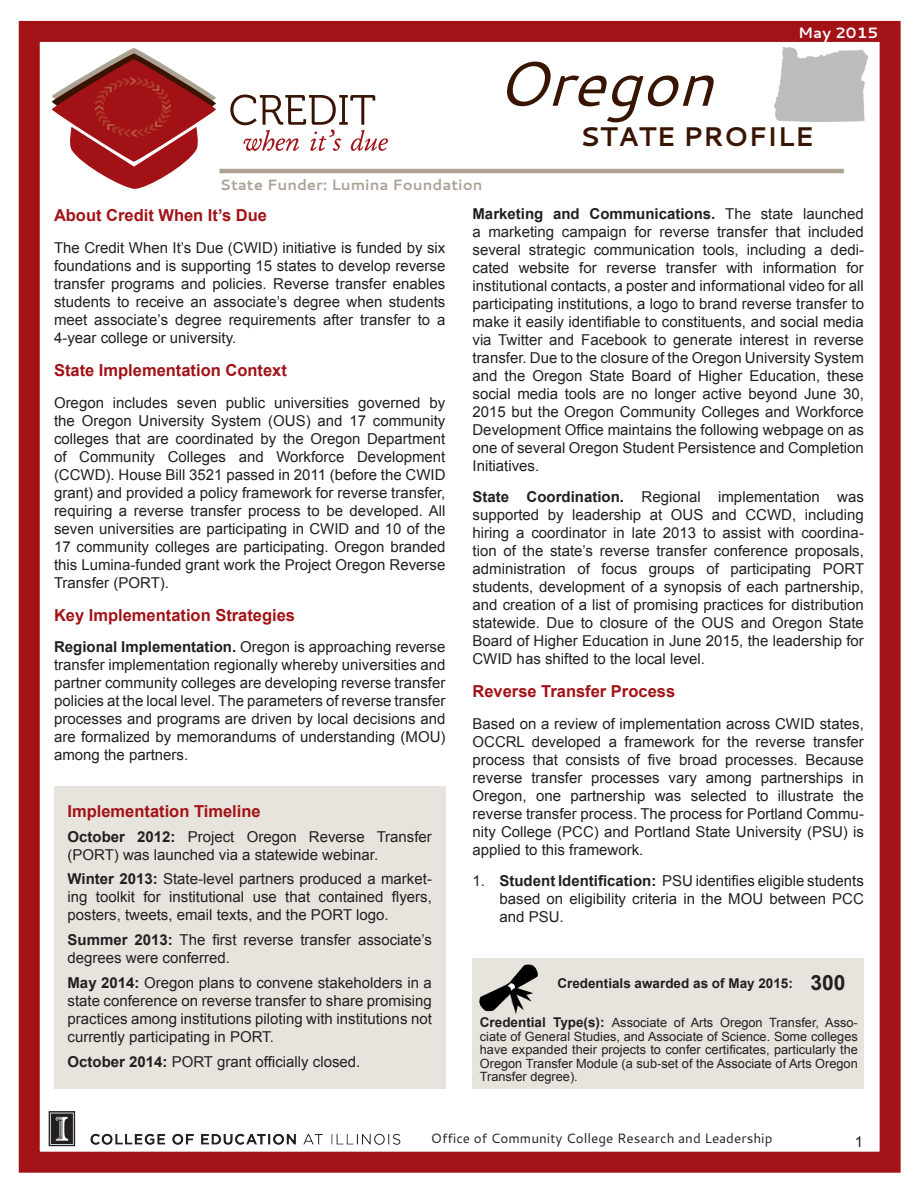
<style>
.page{position:relative;width:918px;height:1188px;background:#fff}
.page>*{position:absolute;margin:0;border:0;box-sizing:border-box;transform-origin:0 0}
.t1{font:italic 63px "Cantarell";color:#381402}
.t2{font:700 27px "Cantarell";color:#381402}
.t3{font:700 21px "Arial";color:#231f20}
.t4{font:700 16.5px "Arial";color:#a21216}
.t5{font:15px/18px "Arial";color:#231f20;text-align:justify}
.t6{font:700 15px "Cantarell";color:#aca395}
.t7{font:700 15px "Cantarell";color:#fff}
.t8{font:13.5px "Cantarell";color:#231f20}
.t9{font:700 13.5px "Arial";color:#231f20}
.t10{font:12.75px/13.5px "Arial";color:#231f20;text-align:justify}
.s1{font-weight:700}
.s2{font-weight:700;font-size:13.5px}
</style>
<div class="page">
<svg style="left:52px;top:48px;width:164px;height:141px"></svg>
<svg style="left:230px;top:95px;width:158px;height:56px"></svg>
<div style="left:19px;top:21px;width:882px;height:1152px;border:21px solid #a21216"></div>
<hr style="left:220px;top:169px;width:624px;height:4px;background:#aca395">
<div style="left:54px;top:786px;width:392px;height:303px;background:#e7e3dd"></div>
<img style="left:48px;top:1111px;width:353px;height:36px">
<img style="left:774px;top:47px;width:94px;height:74px">
<div style="left:472px;top:958px;width:392px;height:131px;background:#e7e3dd"></div>
<img style="left:479px;top:964px;width:59px;height:50px">
<p class="t1" style="left:495px;top:40px;width:219px">Oregon</p>
<p class="t7" style="left:798px;top:22px;width:81px">May 2015</p>
<p class="t6" style="left:220px;top:174px;width:264px">State Funder: Lumina Foundation</p>
<p class="t2" style="left:580px;top:118px;width:235px">STATE PROFILE</p>
<p class="t4" style="left:54px;top:204px;width:214px">About Credit When It’s Due</p>
<p class="t5" style="left:54px;top:239px;width:393px">The Credit When It’s Due (CWID) initiative is funded by six foundations and is supporting 15 states to develop reverse transfer programs and policies. Reverse transfer enables students to receive an associate’s degree when students meet associate’s degree requirements after transfer to a 4-year college or university.</p>
<p class="t4" style="left:54px;top:359px;width:234px">State Implementation Context</p>
<p class="t5" style="left:54px;top:393px;width:393px">Oregon includes seven public universities governed by the Oregon University System (OUS) and 17 community colleges that are coordinated by the Oregon Department of Community Colleges and Workforce Development (CCWD). House Bill 3521 passed in 2011 (before the CWID grant) and provided a policy framework for reverse transfer, requiring a reverse transfer process to be developed. All seven universities are participating in CWID and 10 of the 17 community colleges are participating. Oregon branded this Lumina-funded grant work the Project Oregon Reverse Transfer (PORT).</p>
<p class="t4" style="left:54px;top:604px;width:243px">Key Implementation Strategies</p>
<p class="t5" style="left:54px;top:638px;width:393px"><span class="s1">Regional Implementation.</span> Oregon is approaching reverse transfer implementation regionally whereby universities and partner community colleges are developing reverse transfer policies at the local level. The parameters of reverse transfer processes and programs are driven by local decisions and are formalized by memorandums of understanding (MOU) among the partners.</p>
<p class="t4" style="left:68px;top:800px;width:195px">Implementation Timeline</p>
<p class="t5" style="left:68px;top:828px;width:366px"><span class="s1">October 2012:</span> Project Oregon Reverse Transfer (PORT) was launched via a statewide webinar.</p>
<p class="t5" style="left:68px;top:870px;width:366px"><span class="s1">Winter 2013:</span> State-level partners produced a market&shy;ing toolkit for institutional use that contained flyers, posters, tweets, email texts, and the PORT logo.</p>
<p class="t5" style="left:68px;top:931px;width:366px"><span class="s1">Summer 2013:</span> The first reverse transfer associate’s degrees were conferred.</p>
<p class="t5" style="left:68px;top:974px;width:366px"><span class="s1">May 2014:</span> Oregon plans to convene stakeholders in a state conference on reverse transfer to share promising practices among institutions piloting with institutions not currently participating in PORT.</p>
<p class="t5" style="left:68px;top:1053px;width:294px"><span class="s1">October 2014:</span> PORT grant officially closed.</p>
<p class="t5" style="left:472px;top:205px;width:393px"><span class="s1">Marketing and Communications.</span> The state launched a marketing campaign for reverse transfer that included several strategic communication tools, including a dedi&shy;cated website for reverse transfer with information for institutional contacts, a poster and informational video for all participating institutions, a logo to brand reverse transfer to make it easily identifiable to constituents, and social media via Twitter and Facebook to generate interest in reverse transfer. Due to the closure of the Oregon University System and the Oregon State Board of Higher Education, these social media tools are no longer active beyond June 30, 2015 but the Oregon Community Colleges and Workforce Development Office maintains the following webpage on as one of several Oregon Student Persistence and Completion Initiatives.</p>
<p class="t5" style="left:472px;top:488px;width:393px"><span class="s1">State Coordination.</span> Regional implementation was supported by leadership at OUS and CCWD, including hiring a coordinator in late 2013 to assist with coordina&shy;tion of the state’s reverse transfer conference proposals, administration of focus groups of participating PORT students, development of a synopsis of each partnership, and creation of a list of promising practices for distribution statewide. Due to closure of the OUS and Oregon State Board of Higher Education in June 2015, the leadership for CWID has shifted to the local level.</p>
<p class="t4" style="left:472px;top:681px;width:204px">Reverse Transfer Process</p>
<p class="t5" style="left:472px;top:715px;width:393px">Based on a review of implementation across CWID states, OCCRL developed a framework for the reverse transfer process that consists of five broad processes. Because reverse transfer processes vary among partnerships in Oregon, one partnership was selected to illustrate the reverse transfer process. The process for Portland Commu&shy;nity College (PCC) and Portland State University (PSU) is applied to this framework.</p>
<p class="t5" style="left:500px;top:872px;width:366px;text-indent:-27px">1. <span class="s1">Student Identification:</span> PSU identifies eligible students based on eligibility criteria in the MOU between PCC and PSU.</p>
<p class="t9" style="left:557px;top:974px;width:237px">Credentials awarded as of May 2015:</p>
<p class="t3" style="left:810px;top:969px;width:37px">300</p>
<p class="t10" style="left:480px;top:1016px;width:380px"><span class="s2">Credential Type(s):</span> Associate of Arts Oregon Transfer, Asso&shy;ciate of General Studies, and Associate of Science. Some colleges have expanded their projects to confer certificates, particularly the Oregon Transfer Module (a sub-set of the Associate of Arts Oregon Transfer degree).</p>
<p class="t8" style="left:431px;top:1129px;width:343px">Office of Community College Research and Leadership</p>
<p class="t5" style="left:855px;top:1132px;width:10px">1</p>
</div>
